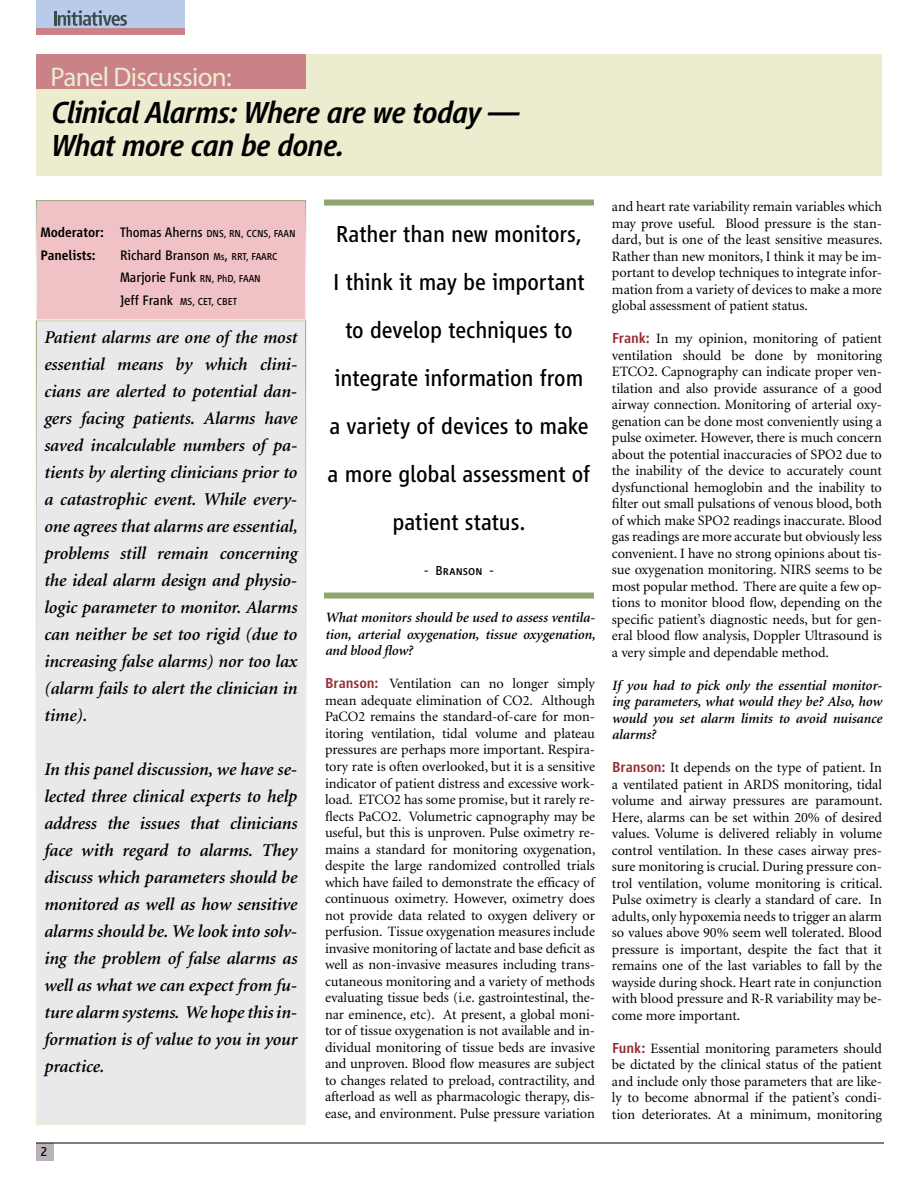
<style>
.page{position:relative;width:918px;height:1188px;background:#fff}
.page>*{position:absolute;margin:0;border:0;box-sizing:border-box;transform-origin:0 0}
.t1{font:italic 500 31.5px/33px "Vialog LT";letter-spacing:-.025em;color:#000}
.t2{font:27px "Vialog LT Medium SC";letter-spacing:-.025em;color:#ecedcf}
.t3{font:24px/48px "Vialog LT";letter-spacing:-.005em;color:#000;text-align:center}
.t4{font:italic 600 18px/27px "Minion";letter-spacing:-.005em;color:#000;text-align:justify}
.t5{font:14.25px/16.5px "Minion";letter-spacing:-.005em;color:#000;text-align:justify}
.t6{font:italic 600 14.25px/16.5px "Minion";letter-spacing:-.005em;color:#000;text-align:justify}
.t7{font:14.25px/22.5px "Vialog LT";letter-spacing:-.005em;color:#000}
.t8{font:500 14.25px "Vialog LT";letter-spacing:-.005em;color:#000}
.t9{font:13.5px "Vialog LT Regular SC";letter-spacing:.01em;color:#000}
.t10{font:13.5px "Vialog LT";color:#000}
.t11{font:10.5px "Vialog LT";letter-spacing:-.005em;color:#000}
.s1{font-weight:500;font-size:14.25px}
.s2{font-size:14.25px}
.s3{font-size:10.5px}
.s4{font-family:"Vialog LT";font-weight:500;font-size:15px;color:#962e34}
</style>
<div class="page">
<div style="left:36px;top:1143px;width:18px;height:18px;background:#bab1ba"></div>
<hr style="left:36px;top:1143px;width:848px;height:1px;background:#000">
<div style="left:36px;top:0;width:149px;height:29px;background:#b9cbe9"></div>
<div style="left:36px;top:29px;width:149px;height:6px;background:#c98288"></div>
<hr style="left:54px;top:11px;width:3px;height:15px;background:#3b4d4f">
<svg style="left:58px;top:10px;width:69px;height:16px"></svg>
<div style="left:36px;top:321px;width:270px;height:804px;background:#eae8ea"></div>
<div style="left:36px;top:201px;width:270px;height:119px;background:#f1c2c5"></div>
<div style="left:36px;top:200px;width:270px;height:120px;border:1px solid #fff"></div>
<div style="left:36px;top:54px;width:846px;height:121px;background:#ecedcf"></div>
<div style="left:36px;top:54px;width:269px;height:34px;background:#c98288"></div>
<div style="left:324px;top:200px;width:270px;height:6px;background:#8ea570"></div>
<div style="left:324px;top:593px;width:270px;height:6px;background:#8ea570"></div>
<h2 class="t2" style="left:50px;top:60px;width:183px">Panel Discussion:</h2>
<h1 class="t1" style="left:52px;top:96px;width:469px">Clinical Alarms: Where are we today —<br>What more can be done.</h1>
<p class="t11" style="left:40px;top:228px;width:257px"><span class="s1">Moderator:</span> <span class="s2">Thomas Aherns</span> DNS, RN, CCNS, FAAN</p>
<p class="t8" style="left:40px;top:247px;width:57px">Panelists:</p>
<p class="t7" style="left:120px;top:244px;width:159px">Richard Branson <span class="s3">Ms</span>, <span class="s3">RRT, FAARC<br></span>Marjorie Funk <span class="s3">RN, PhD, FAAN</span></p>
<p class="t11" style="left:120px;top:296px;width:119px"><span class="s2">Jeff Frank</span> MS, CET, CBET</p>
<p class="t4" style="left:44px;top:324px;width:255px">Patient alarms are one of the most essential means by which clini&shy;cians are alerted to potential dan&shy;gers facing patients. Alarms have saved incalculable numbers of pa&shy;tients by alerting clinicians prior to a catastrophic event. While every&shy;one agrees that alarms are essential, problems still remain concerning the ideal alarm design and physio&shy;logic parameter to monitor. Alarms can neither be set too rigid (due to increasing false alarms) nor too lax (alarm fails to alert the clinician in time).</p>
<p class="t4" style="left:44px;top:756px;width:255px">In this panel discussion, we have se&shy;lected three clinical experts to help address the issues that clinicians face with regard to alarms. They discuss which parameters should be monitored as well as how sensitive alarms should be. We look into solv&shy;ing the problem of false alarms as well as what we can expect from fu&shy;ture alarm systems. We hope this in&shy;formation is of value to you in your practice.</p>
<p class="t10" style="left:41px;top:1144px;width:8px">2</p>
<h3 class="t3" style="left:328px;top:210px;width:264px">Rather than new monitors,<br>I think it may be important to develop techniques to integrate information from a variety of devices to make a more global assessment of patient status.</h3>
<p class="t9" style="left:424px;top:563px;width:71px">- Branson -</p>
<p class="t6" style="left:325px;top:610px;width:272px">What monitors should be used to assess ventila&shy;tion, arterial oxygenation, tissue oxygenation, and blood flow?</p>
<p class="t5" style="left:325px;top:676px;width:272px"><span class="s4">Branson:</span> Ventilation can no longer simply mean adequate elimination of CO2. Although PaCO2 remains the standard-of-care for mon&shy;itoring ventilation, tidal volume and plateau pressures are perhaps more important. Respira&shy;tory rate is often overlooked, but it is a sensitive indicator of patient distress and excessive work&shy;load. ETCO2 has some promise, but it rarely re&shy;flects PaCO2. Volumetric capnography may be useful, but this is unproven. Pulse oximetry re&shy;mains a standard for monitoring oxygenation, despite the large randomized controlled trials which have failed to demonstrate the efficacy of continuous oximetry. However, oximetry does not provide data related to oxygen delivery or perfusion. Tissue oxygenation measures include invasive monitoring of lactate and base deficit as well as non-invasive measures including trans&shy;cutaneous monitoring and a variety of methods evaluating tissue beds (i.e. gastrointestinal, the&shy;nar eminence, etc). At present, a global moni&shy;tor of tissue oxygenation is not available and in&shy;dividual monitoring of tissue beds are invasive and unproven. Blood flow measures are subject to changes related to preload, contractility, and afterload as well as pharmacologic therapy, dis&shy;ease, and environment. Pulse pressure variation</p>
<p class="t5" style="left:612px;top:199px;width:272px">and heart rate variability remain variables which may prove useful. Blood pressure is the stan&shy;dard, but is one of the least sensitive measures.<br>Rather than new monitors, I think it may be im&shy;portant to develop techniques to integrate infor&shy;mation from a variety of devices to make a more global assessment of patient status.</p>
<p class="t5" style="left:612px;top:331px;width:272px"><span class="s4">Frank:</span> In my opinion, monitoring of patient ventilation should be done by monitoring ETCO2. Capnography can indicate proper ven&shy;tilation and also provide assurance of a good airway connection. Monitoring of arterial oxy&shy;genation can be done most conveniently using a pulse oximeter. However, there is much concern about the potential inaccuracies of SPO2 due to the inability of the device to accurately count dysfunctional hemoglobin and the inability to filter out small pulsations of venous blood, both of which make SPO2 readings inaccurate. Blood gas readings are more accurate but obviously less convenient. I have no strong opinions about tis&shy;sue oxygenation monitoring. NIRS seems to be most popular method. There are quite a few op&shy;tions to monitor blood flow, depending on the specific patient’s diagnostic needs, but for gen&shy;eral blood flow analysis, Doppler Ultrasound is a very simple and dependable method.</p>
<p class="t6" style="left:612px;top:677px;width:272px">If you had to pick only the essential monitor&shy;ing parameters, what would they be? Also, how would you set alarm limits to avoid nuisance alarms?</p>
<p class="t5" style="left:612px;top:760px;width:272px"><span class="s4">Branson:</span> It depends on the type of patient. In a ventilated patient in ARDS monitoring, tidal volume and airway pressures are paramount.<br>Here, alarms can be set within 20% of desired values. Volume is delivered reliably in volume control ventilation. In these cases airway pres&shy;sure monitoring is crucial. During pressure con&shy;trol ventilation, volume monitoring is critical.<br>Pulse oximetry is clearly a standard of care. In adults, only hypoxemia needs to trigger an alarm so values above 90% seem well tolerated. Blood pressure is important, despite the fact that it remains one of the last variables to fall by the wayside during shock. Heart rate in conjunction with blood pressure and R-R variability may be&shy;come more important.</p>
<p class="t5" style="left:612px;top:1040px;width:272px"><span class="s4">Funk:</span> Essential monitoring parameters should be dictated by the clinical status of the patient and include only those parameters that are like&shy;ly to become abnormal if the patient’s condi&shy;tion deteriorates. At a minimum, monitoring</p>
</div>
